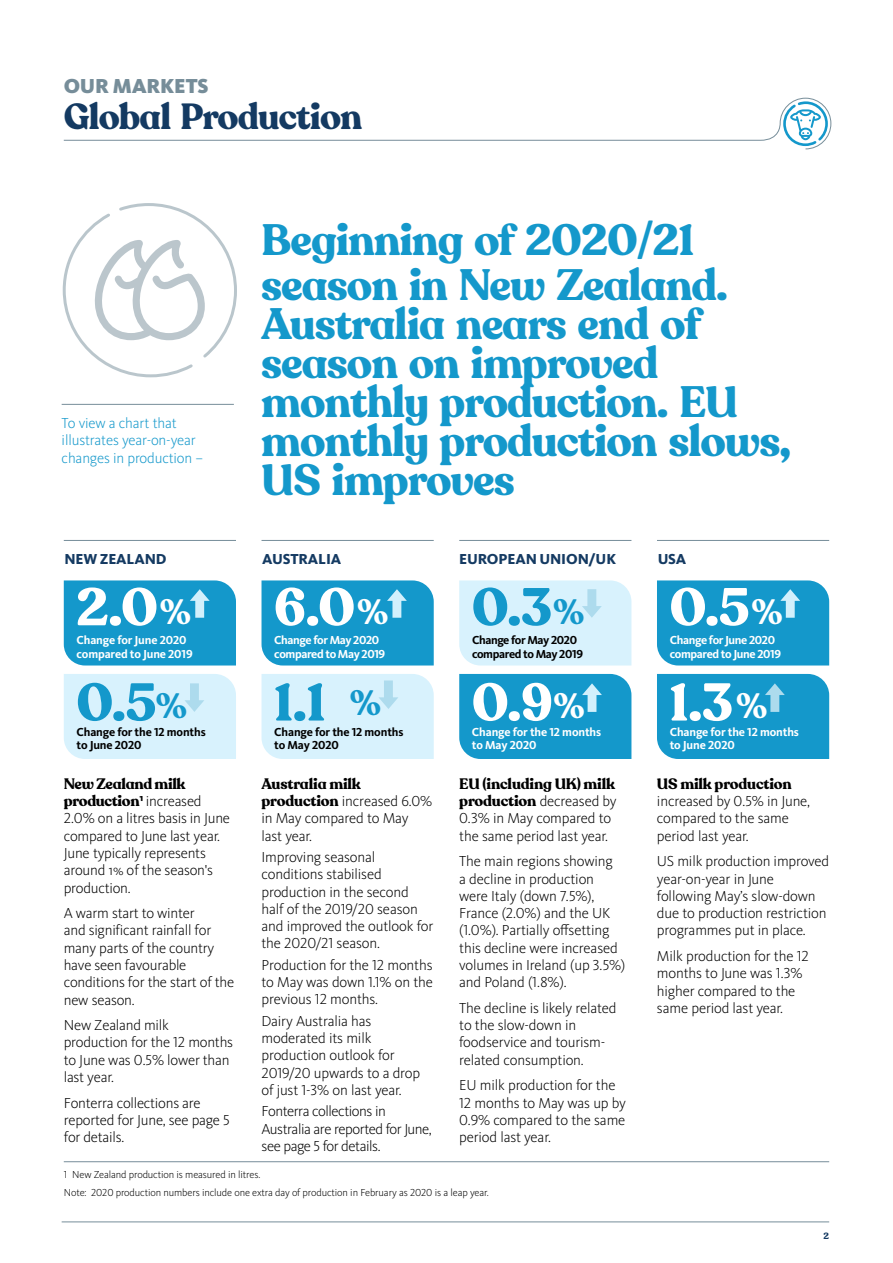
<style>
.page{position:relative;width:893px;height:1263px;background:#fff}
.page>*{position:absolute;margin:0;border:0;box-sizing:border-box;transform-origin:0 0}
.t1{font:700 52.5px "Recoleta Alt";color:#fff}
.t2{font:700 52.5px "Recoleta Alt";color:#1498cb}
.t3{font:700 43.5px/39px "Recoleta Alt";letter-spacing:-.025em;color:#1498cb}
.t4{font:700 36px "Recoleta Alt";letter-spacing:-.025em;color:#143a62}
.t5{font:700 34.8px "Recoleta Alt";color:#fff}
.t6{font:700 34.8px "Recoleta Alt";color:#1498cb}
.t7{font:900 21px "Kievit OT";letter-spacing:-.01em;color:#768d99}
.t8{font:300 15px/17.2px "Kievit OT";letter-spacing:-.01em;color:#000}
.t9{font:700 15px/17.2px "Recoleta Alt";letter-spacing:-.01em;color:#000}
.t10{font:300 15px/17.2px "Kievit OT";letter-spacing:-.03em;color:#000}
.t11{font:300 15px/17.2px "Kievit OT";letter-spacing:-.01em;color:#1498cb}
.t12{font:800 15px "Kievit OT";letter-spacing:-.01em;color:#143a62}
.t13{font:700 12px/13.5px "Kievit OT";letter-spacing:-.02em;color:#fff}
.t14{font:700 12px/13.5px "Kievit OT";letter-spacing:-.01em;color:#000}
.t15{font:700 12px/13.5px "Kievit OT";letter-spacing:-.03em;color:#000}
.t16{font:300 10.5px/17.7px "Kievit OT";letter-spacing:-.01em;color:#000}
.t17{font:700 9px "Recoleta Alt";color:#143a62}
.s1{font-family:"Kievit OT"}
.s2{font-family:"Kievit OT";font-weight:300}
.s3{font-family:"Recoleta Alt";font-weight:700}
</style>
<div class="page">
<svg style="left:62px;top:203px;width:175px;height:175px"></svg>
<div style="left:657px;top:580px;width:172px;height:85px;background:#1498cb"></div>
<div style="left:261px;top:674px;width:173px;height:85px;background:#d8f2fd"></div>
<div style="left:261px;top:580px;width:173px;height:85px;background:#1498cb"></div>
<div style="left:64px;top:580px;width:172px;height:85px;background:#1498cb"></div>
<div style="left:459px;top:674px;width:172px;height:85px;background:#1498cb"></div>
<div style="left:459px;top:580px;width:172px;height:85px;background:#d8f2fd"></div>
<div style="left:657px;top:674px;width:172px;height:85px;background:#1498cb"></div>
<div style="left:64px;top:674px;width:172px;height:85px;background:#d8f2fd"></div>
<hr style="left:62px;top:1221px;width:767px;height:1px;background:#768d99">
<svg style="left:63px;top:97px;width:769px;height:53px"></svg>
<hr style="left:64px;top:540px;width:172px;height:1px;background:#768d99">
<hr style="left:261px;top:540px;width:173px;height:1px;background:#768d99">
<hr style="left:459px;top:540px;width:172px;height:1px;background:#768d99">
<hr style="left:657px;top:540px;width:172px;height:1px;background:#768d99">
<hr style="left:62px;top:404px;width:172px;height:1px;background:#768d99">
<hr style="left:64px;top:1161px;width:765px;height:1px;background:#768d99">
<h3 class="t7" style="left:64px;top:73px;width:146px">OUR MARKETS</h3>
<h3 class="t4" style="left:64px;top:93px;width:300px">Global Production</h3>
<p class="t11" style="left:62px;top:415px;width:143px">To view a chart that illustrates year-on-year changes in production –</p>
<h2 class="t3" style="left:261px;top:219px;width:468px;line-height:45px">Beginning of 2020/21 season in New Zealand.</h2>
<h2 class="t3" style="left:261px;top:306px;width:531px">Australia nears end of season on improved monthly production. EU monthly production slows,<br>US improves</h2>
<p class="t12" style="left:64px;top:550px;width:104px">NEW ZEALAND</p>
<p class="t12" style="left:262px;top:550px;width:81px">AUSTRALIA</p>
<p class="t12" style="left:459px;top:550px;width:158px">EUROPEAN UNION/UK</p>
<p class="t12" style="left:658px;top:550px;width:30px">USA</p>
<h1 class="t1" style="left:76px;top:574px;width:83px">2.0</h1>
<h1 class="t1" style="left:274px;top:574px;width:83px">6.0</h1>
<h1 class="t1" style="left:669px;top:574px;width:82px">0.5</h1>
<h1 class="t2" style="left:472px;top:574px;width:82px">0.3</h1>
<h3 class="t5" style="left:160px;top:590px;width:33px">%</h3>
<h3 class="t5" style="left:357px;top:590px;width:33px">%</h3>
<h3 class="t6" style="left:553px;top:590px;width:33px">%</h3>
<h3 class="t5" style="left:752px;top:590px;width:33px">%</h3>
<p class="t13" style="left:77px;top:634px;width:118px">Change for June 2020 compared to June 2019</p>
<p class="t13" style="left:670px;top:634px;width:113px">Change for June 2020 compared to June 2019</p>
<p class="t13" style="left:274px;top:634px;width:113px">Change for May 2020 compared to May 2019</p>
<p class="t15" style="left:472px;top:634px;width:113px">Change for May 2020 compared to May 2019</p>
<h1 class="t2" style="left:274px;top:669px;width:53px">1.1</h1>
<h1 class="t1" style="left:472px;top:669px;width:83px">0.9</h1>
<h1 class="t1" style="left:669px;top:669px;width:65px">1.3</h1>
<h1 class="t2" style="left:76px;top:669px;width:82px">0.5</h1>
<h3 class="t6" style="left:350px;top:681px;width:33px">%</h3>
<h3 class="t6" style="left:156px;top:684px;width:33px">%</h3>
<h3 class="t5" style="left:736px;top:684px;width:33px">%</h3>
<h3 class="t5" style="left:553px;top:684px;width:33px">%</h3>
<p class="t14" style="left:77px;top:725px;width:131px">Change for the 12 months to June 2020</p>
<p class="t13" style="left:670px;top:725px;width:131px">Change for the 12 months to June 2020</p>
<p class="t14" style="left:274px;top:725px;width:131px">Change for the 12 months to May 2020</p>
<p class="t13" style="left:472px;top:725px;width:131px">Change for the 12 months to May 2020</p>
<p class="t9" style="left:64px;top:776px;width:139px">New Zealand milk production<span class="s1">¹</span> <span class="s2">increased</span></p>
<p class="t8" style="left:64px;top:810px;width:168px">2.0% on a litres basis in June compared to June last year.<br>June typically represents around 1% of the season's production.</p>
<p class="t8" style="left:64px;top:905px;width:172px">A warm start to winter<br>and significant rainfall for many parts of the country have seen favourable conditions for the start of the new season.</p>
<p class="t8" style="left:64px;top:1017px;width:171px">New Zealand milk production for the 12 months to June was 0.5% lower than last year.</p>
<p class="t8" style="left:64px;top:1094px;width:167px">Fonterra collections are reported for June, see page 5 for details.</p>
<p class="t9" style="left:261px;top:776px;width:101px">Australia milk</p>
<p class="t8" style="left:261px;top:793px;width:172px"><span class="s3">production</span> increased 6.0% in May compared to May last year.</p>
<p class="t8" style="left:261px;top:849px;width:173px">Improving seasonal conditions stabilised production in the second half of the 2019/20 season and improved the outlook for the 2020/21 season.</p>
<p class="t8" style="left:261px;top:957px;width:173px;text-align:justify">Production for the 12 months to May was down 1.1% on the previous 12 months.</p>
<p class="t8" style="left:261px;top:1013px;width:160px">Dairy Australia has moderated its milk production outlook for<br>2019/20 upwards to a drop of just 1-3% on last year.</p>
<p class="t10" style="left:261px;top:1103px;width:172px">Fonterra collections in<br>Australia are reported for June, see page 5 for details.</p>
<p class="t9" style="left:459px;top:775px;width:157px">EU (including UK) milk</p>
<p class="t8" style="left:459px;top:793px;width:159px"><span class="s3">production</span> decreased by<br>0.3% in May compared to the same period last year.</p>
<p class="t8" style="left:459px;top:853px;width:168px">The main regions showing<br>a decline in production were Italy (down 7.5%),<br>France (2.0%) and the UK (1.0%). Partially offsetting this decline were increased volumes in Ireland (up 3.5%) and Poland (1.8%).</p>
<p class="t8" style="left:459px;top:999px;width:159px">The decline is likely related to the slow-down in foodservice and tourism&shy;related consumption.</p>
<p class="t8" style="left:459px;top:1077px;width:168px">EU milk production for the<br>12 months to May was up by<br>0.9% compared to the same period last year.</p>
<p class="t16" style="left:64px;top:1166px;width:426px">1 New Zealand production is measured in litres.<br>Note: 2020 production numbers include one extra day of production in February as 2020 is a leap year.</p>
<p class="t9" style="left:657px;top:775px;width:136px">US milk production</p>
<p class="t8" style="left:657px;top:793px;width:155px">increased by 0.5% in June, compared to the same period last year.</p>
<p class="t8" style="left:657px;top:853px;width:174px">US milk production improved year-on-year in June following May’s slow-down due to production restriction programmes put in place.</p>
<p class="t8" style="left:657px;top:948px;width:153px">Milk production for the 12 months to June was 1.3% higher compared to the same period last year.</p>
<p class="t17" style="left:824px;top:1230px;width:7px">2</p>
</div>
